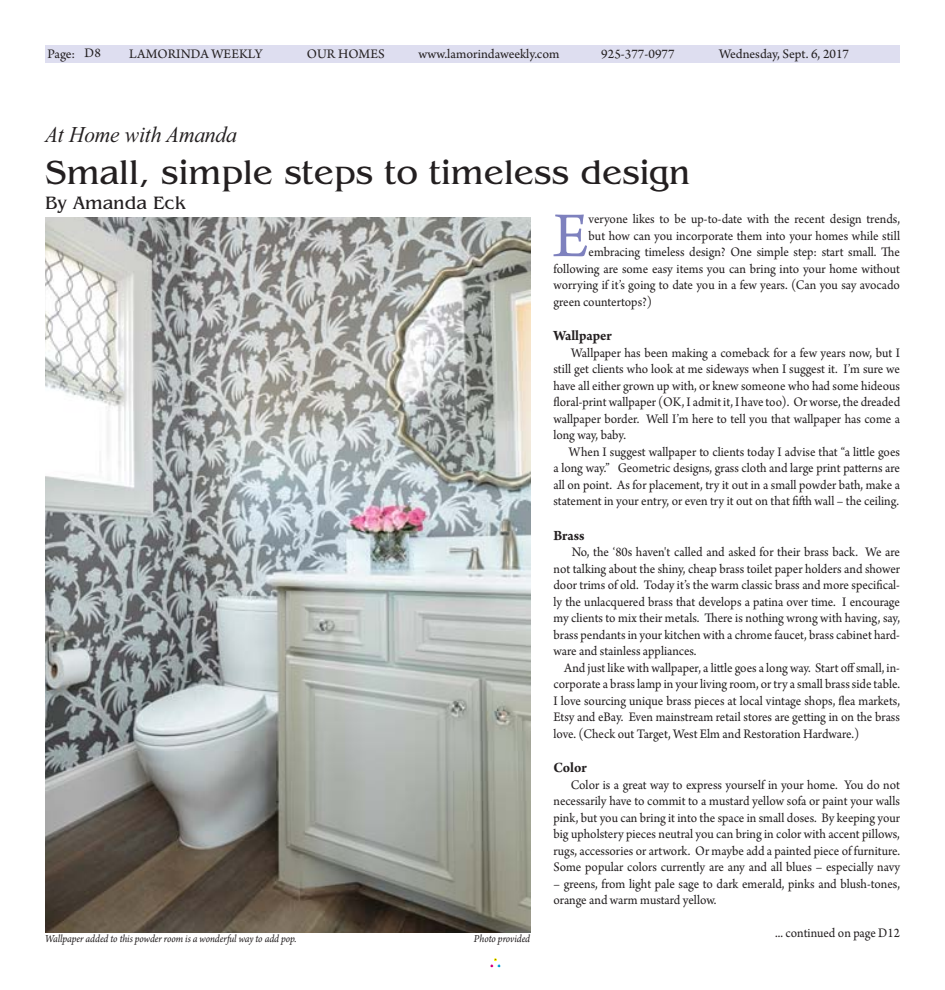
<style>
.page{position:relative;width:945px;height:990px;background:#fff}
.page>*{position:absolute;margin:0;border:0;box-sizing:border-box;transform-origin:0 0}
.t1{font:67.12px "Arno Pro";color:#7e81be;scale:.95 1}
.t2{font:35px "Benguiat";color:#231f20}
.t3{font:italic 22.5px "Times New Roman";letter-spacing:-.005em;color:#231f20;scale:.95 1}
.t4{font:18.75px "Benguiat";color:#231f20}
.t5{font:700 15px "Arno Pro";letter-spacing:-.005em;color:#231f20;scale:.95 1}
.t6{font:13.75px/16.5px "Arno Pro";color:#231f20;text-align:justify;scale:.95 1}
.t7{font:13.75px "Arno Pro";color:#231f20}
.t8{font:italic 11.25px "Arno Pro";letter-spacing:-.01em;color:#231f20;scale:.94 1}
</style>
<div class="page">
<div style="left:490px;top:958px;width:11px;height:10px;border:1px solid #fff"></div>
<div style="left:45px;top:45px;width:855px;height:17px;background:#dedef0"></div>
<img style="left:45px;top:218px;width:486px;height:714px">
<p class="t7" style="left:85px;top:44px;width:18px">D8</p>
<p class="t7" style="left:719px;top:45px;width:132px">Wednesday, Sept. 6, 2017</p>
<p class="t7" style="left:48px;top:45px;width:29px">Page:</p>
<p class="t7" style="left:129px;top:45px;width:135px">LAMORINDA WEEKLY</p>
<p class="t7" style="left:307px;top:45px;width:79px">OUR HOMES</p>
<p class="t7" style="left:419px;top:45px;width:142px">www.lamorindaweekly.com</p>
<p class="t7" style="left:601px;top:45px;width:75px">925-377-0977</p>
<h3 class="t3" style="left:45px;top:127px;width:203px">At Home with Amanda</h3>
<h2 class="t2" style="left:45px;top:151px;width:647px">Small, simple steps to timeless design</h2>
<h3 class="t4" style="left:45px;top:192px;width:142px">By Amanda Eck</h3>
<h1 class="t1" style="left:553px;top:194px;width:39px">E</h1>
<p class="t6" style="left:589px;top:210px;width:329px">veryone likes to be up-to-date with the recent design trends,</p>
<p class="t6" style="left:589px;top:227px;width:329px">but how can you incorporate them into your homes while still</p>
<p class="t6" style="left:589px;top:243px;width:329px">embracing timeless design? One simple step: start small. The</p>
<p class="t6" style="left:553px;top:260px;width:366px">following are some easy items you can bring into your home without</p>
<p class="t6" style="left:553px;top:276px;width:366px">worrying if it’s going to date you in a few years. (Can you say avocado</p>
<p class="t6" style="left:553px;top:293px;width:105px">green countertops?)</p>
<p class="t5" style="left:553px;top:331px;width:63px">Wallpaper</p>
<p class="t6" style="left:553px;top:344px;width:366px;text-indent:18px">Wallpaper has been making a comeback for a few years now, but I still get clients who look at me sideways when I suggest it. I’m sure we have all either grown up with, or knew someone who had some hideous floral-print wallpaper (OK, I admit it, I have too). Or worse, the dreaded wallpaper border. Well I’m here to tell you that wallpaper has come a long way, baby.</p>
<p class="t6" style="left:553px;top:443px;width:366px;text-indent:15px">When I suggest wallpaper to clients today I advise that “a little goes a long way.” Geometric designs, grass cloth and large print patterns are all on point. As for placement, try it out in a small powder bath, make a statement in your entry, or even try it out on that fifth wall – the ceiling.</p>
<p class="t5" style="left:553px;top:530px;width:34px">Brass</p>
<p class="t6" style="left:553px;top:543px;width:366px;text-indent:18px">No, the ‘80s haven't called and asked for their brass back. We are not talking about the shiny, cheap brass toilet paper holders and shower door trims of old. Today it’s the warm classic brass and more specifical&shy;ly the unlacquered brass that develops a patina over time. I encourage my clients to mix their metals. There is nothing wrong with having, say, brass pendants in your kitchen with a chrome faucet, brass cabinet hard&shy;ware and stainless appliances.</p>
<p class="t6" style="left:553px;top:659px;width:366px;text-indent:11px">And just like with wallpaper, a little goes a long way. Start off small, in&shy;corporate a brass lamp in your living room, or try a small brass side table.<br>I love sourcing unique brass pieces at local vintage shops, flea markets, Etsy and eBay. Even mainstream retail stores are getting in on the brass love. (Check out Target, West Elm and Restoration Hardware.)</p>
<p class="t5" style="left:553px;top:763px;width:37px">Color</p>
<p class="t6" style="left:553px;top:776px;width:366px;text-indent:17px">Color is a great way to express yourself in your home. You do not necessarily have to commit to a mustard yellow sofa or paint your walls pink, but you can bring it into the space in small doses. By keeping your big upholstery pieces neutral you can bring in color with accent pillows, rugs, accessories or artwork. Or maybe add a painted piece of furniture.<br>Some popular colors currently are any and all blues – especially navy</p>
<p class="t6" style="left:553px;top:875px;width:366px">– greens, from light pale sage to dark emerald, pinks and blush-tones, orange and warm mustard yellow.</p>
<p class="t6" style="left:775px;top:924px;width:133px">... continued on page D12</p>
<p class="t8" style="left:45px;top:933px;width:269px">Wallpaper added to this powder room is a wonderful way to add pop.</p>
<p class="t8" style="left:474px;top:933px;width:61px">Photo provided</p>
</div>
